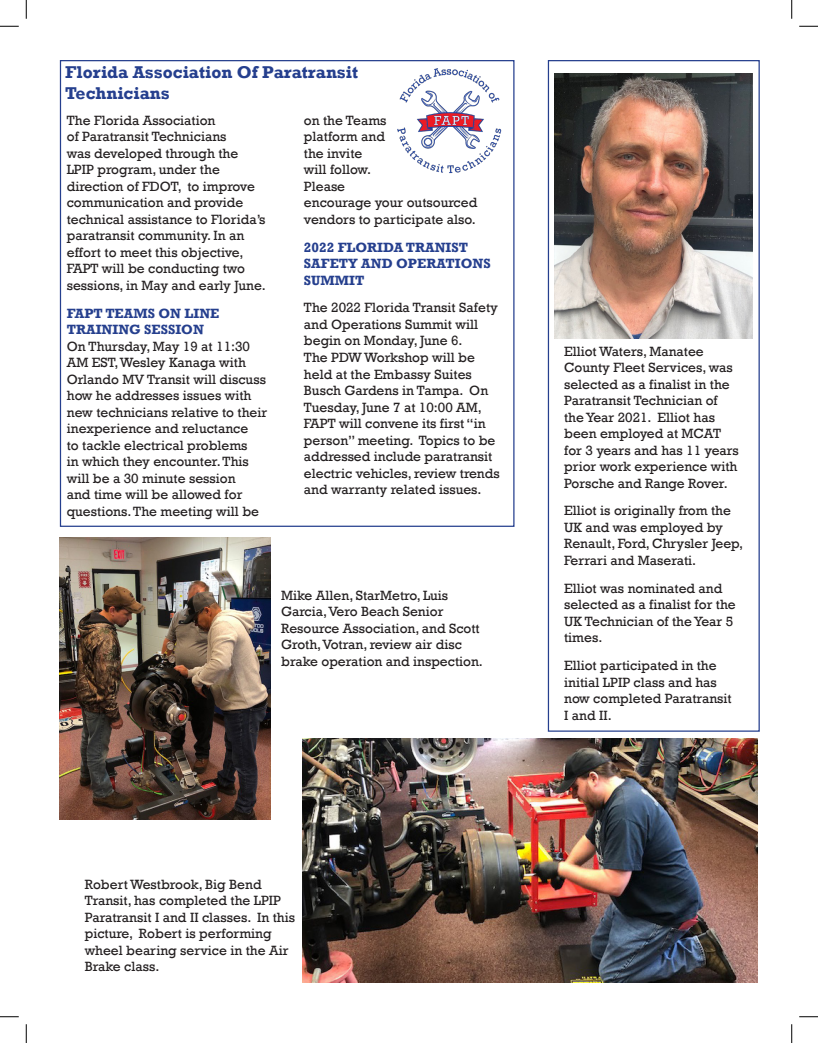
<style>
.page{position:relative;width:818px;height:1043px;background:#fff}
.page>*{position:absolute;margin:0;border:0;box-sizing:border-box;transform-origin:0 0}
.subhead{font:700 17.5px/21px "Rockwell";color:#253f8e}
.text{font:13.75px/16.5px "Rockwell";color:#231f20}
.text-2{font:700 13.75px/16.5px "Rockwell";color:#253f8e}
.subhead-2{font:700 13.75px/16.5px "Rockwell";color:#253f8e}
</style>
<div class="page">
<img style="left:397px;top:68px;width:105px;height:106px">
<img style="left:59px;top:537px;width:212px;height:282px">
<img style="left:554px;top:74px;width:198px;height:264px">
<div style="left:548px;top:60px;width:211px;height:671px;border:1px solid #253f8e"></div>
<img style="left:302px;top:738px;width:456px;height:244px">
<svg style="left:0;top:25px;width:19px;height:2px"></svg>
<svg style="left:799px;top:25px;width:19px;height:2px"></svg>
<svg style="left:0;top:1016px;width:19px;height:1px"></svg>
<svg style="left:799px;top:1016px;width:19px;height:1px"></svg>
<svg style="left:25px;top:0;width:2px;height:19px"></svg>
<svg style="left:25px;top:1024px;width:2px;height:18px"></svg>
<svg style="left:791px;top:0;width:1px;height:19px"></svg>
<svg style="left:791px;top:1024px;width:1px;height:18px"></svg>
<p class="subhead" style="left:65px;top:61px;width:294px">Florida Association Of Paratransit<br>Technicians</p>
<p class="text" style="left:67px;top:112px;width:200px">The Florida Association<br>of Paratransit Technicians<br>was developed through the<br>LPIP program, under the direction of FDOT, to improve communication and provide technical assistance to Florida’s paratransit community. In an effort to meet this objective,<br>FAPT will be conducting two sessions, in May and early June.</p>
<p class="subhead-2" style="left:67px;top:305px;width:154px">FAPT TEAMS ON LINE<br>TRAINING SESSION</p>
<p class="text" style="left:67px;top:338px;width:202px">On Thursday, May 19 at 11:30<br>AM EST, Wesley Kanaga with<br>Orlando MV Transit will discuss how he addresses issues with new technicians relative to their inexperience and reluctance<br>to tackle electrical problems<br>in which they encounter. This will be a 30 minute session<br>and time will be allowed for questions. The meeting will be</p>
<p class="text" style="left:304px;top:112px;width:175px">on the Teams<br>platform and<br>the invite<br>will follow.<br>Please<br>encourage your outsourced vendors to participate also.</p>
<p class="text-2" style="left:304px;top:239px;width:188px">2022 FLORIDA TRANIST<br>SAFETY AND OPERATIONS<br>SUMMIT</p>
<p class="text" style="left:304px;top:300px;width:197px">The 2022 Florida Transit Safety and Operations Summit will begin on Monday, June 6.<br>The PDW Workshop will be held at the Embassy Suites<br>Busch Gardens in Tampa. On<br>Tuesday, June 7 at 10:00 AM,<br>FAPT will convene its first “in person” meeting. Topics to be addressed include paratransit electric vehicles, review trends and warranty related issues.</p>
<p class="text" style="left:281px;top:587px;width:203px">Mike Allen, StarMetro, Luis<br>Garcia, Vero Beach Senior<br>Resource Association, and Scott<br>Groth, Votran, review air disc brake operation and inspection.</p>
<p class="text" style="left:85px;top:876px;width:212px">Robert Westbrook, Big Bend<br>Transit, has completed the LPIP<br>Paratransit I and II classes. In this picture, Robert is performing wheel bearing service in the Air<br>Brake class.</p>
<p class="text" style="left:564px;top:343px;width:176px">Elliot Waters, Manatee<br>County Fleet Services, was selected as a finalist in the<br>Paratransit Technician of the Year 2021. Elliot has been employed at MCAT for 3 years and has 11 years prior work experience with<br>Porsche and Range Rover.</p>
<p class="text" style="left:564px;top:503px;width:181px">Elliot is originally from the<br>UK and was employed by<br>Renault, Ford, Chrysler Jeep,<br>Ferrari and Maserati.</p>
<p class="text" style="left:564px;top:580px;width:173px">Elliot was nominated and selected as a finalist for the<br>UK Technician of the Year 5 times.</p>
<p class="text" style="left:564px;top:657px;width:169px">Elliot participated in the initial LPIP class and has now completed Paratransit<br>I and II.</p>
</div>
